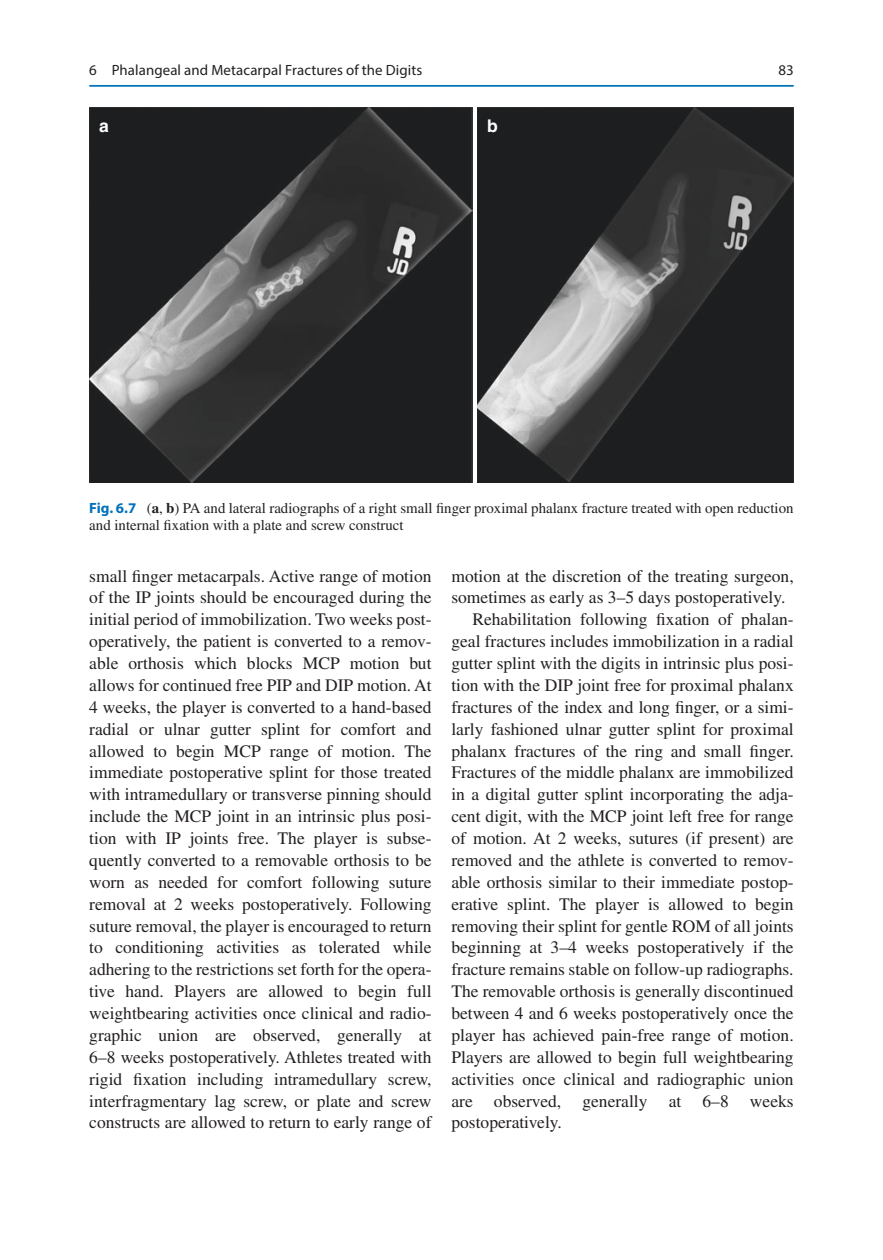
<style>
.page{position:relative;width:883px;height:1260px;background:#fff}
.page>*{position:absolute;margin:0;border:0;box-sizing:border-box;transform-origin:0 0}
.t1{font:17.5px/21.9px "Times LT Std";color:#231f20;text-align:justify}
.t2{font:17.5px "Helvetica Bold 2";color:#fff}
.t3{font:14.88px/17.5px "Times LT Std";color:#231f20}
.t4{font:14.88px "Myriad Pro Regular 3";letter-spacing:.005em;color:#231f20}
.t5{font:14.88px "Myriad Pro";color:#231f20}
.s1{font-family:"Myriad Pro";font-weight:700;color:#0073bc}
.s2{font-weight:700}
</style>
<div class="page">
<img style="left:477px;top:107px;width:317px;height:375px">
<img style="left:89px;top:107px;width:383px;height:375px">
<hr style="left:89px;top:85px;width:705px;height:2px;background:#0073bc">
<p class="t4" style="left:89px;top:61px;width:335px">6 Phalangeal and Metacarpal Fractures of the Digits</p>
<p class="t2" style="left:99px;top:115px;width:11px">a</p>
<p class="t2" style="left:487px;top:115px;width:12px">b</p>
<p class="t5" style="left:779px;top:61px;width:17px">83</p>
<p class="t3" style="left:89px;top:499px;width:706px"><span class="s1">Fig. 6.7</span> (<span class="s2">a</span>, <span class="s2">b</span>) PA and lateral radiographs of a right small finger proximal phalanx fracture treated with open reduction and internal fixation with a plate and screw construct</p>
<p class="t1" style="left:89px;top:565px;width:344px">small finger metacarpals. Active range of motion of the IP joints should be encouraged during the initial period of immobilization. Two weeks post&shy;operatively, the patient is converted to a remov&shy;able orthosis which blocks MCP motion but allows for continued free PIP and DIP motion. At 4 weeks, the player is converted to a hand-based radial or ulnar gutter splint for comfort and allowed to begin MCP range of motion. The immediate postoperative splint for those treated with intramedullary or transverse pinning should include the MCP joint in an intrinsic plus posi&shy;tion with IP joints free. The player is subse&shy;quently converted to a removable orthosis to be worn as needed for comfort following suture removal at 2 weeks postoperatively. Following suture removal, the player is encouraged to return to conditioning activities as tolerated while adhering to the restrictions set forth for the opera&shy;tive hand. Players are allowed to begin full weightbearing activities once clinical and radio&shy;graphic union are observed, generally at 6–8 weeks postoperatively. Athletes treated with rigid fixation including intramedullary screw, interfragmentary lag screw, or plate and screw constructs are allowed to return to early range of</p>
<p class="t1" style="left:451px;top:565px;width:344px">motion at the discretion of the treating surgeon,</p>
<p class="t1" style="left:451px;top:587px;width:336px">sometimes as early as 3–5 days postoperatively.</p>
<p class="t1" style="left:472px;top:608px;width:323px">Rehabilitation following fixation of phalan-</p>
<p class="t1" style="left:451px;top:630px;width:344px">geal fractures includes immobilization in a radial</p>
<p class="t1" style="left:451px;top:652px;width:344px">gutter splint with the digits in intrinsic plus posi-</p>
<p class="t1" style="left:451px;top:674px;width:344px">tion with the DIP joint free for proximal phalanx</p>
<p class="t1" style="left:451px;top:696px;width:344px">fractures of the index and long finger, or a simi-</p>
<p class="t1" style="left:451px;top:718px;width:344px">larly fashioned ulnar gutter splint for proximal</p>
<p class="t1" style="left:451px;top:740px;width:344px">phalanx fractures of the ring and small finger.</p>
<p class="t1" style="left:451px;top:762px;width:344px">Fractures of the middle phalanx are immobilized</p>
<p class="t1" style="left:451px;top:783px;width:344px">in a digital gutter splint incorporating the adja-</p>
<p class="t1" style="left:451px;top:805px;width:344px">cent digit, with the MCP joint left free for range</p>
<p class="t1" style="left:451px;top:827px;width:344px">of motion. At 2 weeks, sutures (if present) are</p>
<p class="t1" style="left:451px;top:849px;width:344px">removed and the athlete is converted to remov-</p>
<p class="t1" style="left:451px;top:871px;width:344px">able orthosis similar to their immediate postop-</p>
<p class="t1" style="left:451px;top:893px;width:344px">erative splint. The player is allowed to begin</p>
<p class="t1" style="left:451px;top:915px;width:344px">removing their splint for gentle ROM of all joints</p>
<p class="t1" style="left:451px;top:937px;width:344px">beginning at 3–4 weeks postoperatively if the</p>
<p class="t1" style="left:451px;top:958px;width:344px">fracture remains stable on follow-up radiographs.</p>
<p class="t1" style="left:451px;top:980px;width:344px">The removable orthosis is generally discontinued</p>
<p class="t1" style="left:451px;top:1002px;width:344px">between 4 and 6 weeks postoperatively once the</p>
<p class="t1" style="left:451px;top:1024px;width:344px">player has achieved pain-free range of motion.</p>
<p class="t1" style="left:451px;top:1046px;width:344px">Players are allowed to begin full weightbearing</p>
<p class="t1" style="left:451px;top:1068px;width:344px">activities once clinical and radiographic union</p>
<p class="t1" style="left:451px;top:1090px;width:344px">are observed, generally at 6–8 weeks</p>
<p class="t1" style="left:451px;top:1112px;width:112px">postoperatively.</p>
</div>
